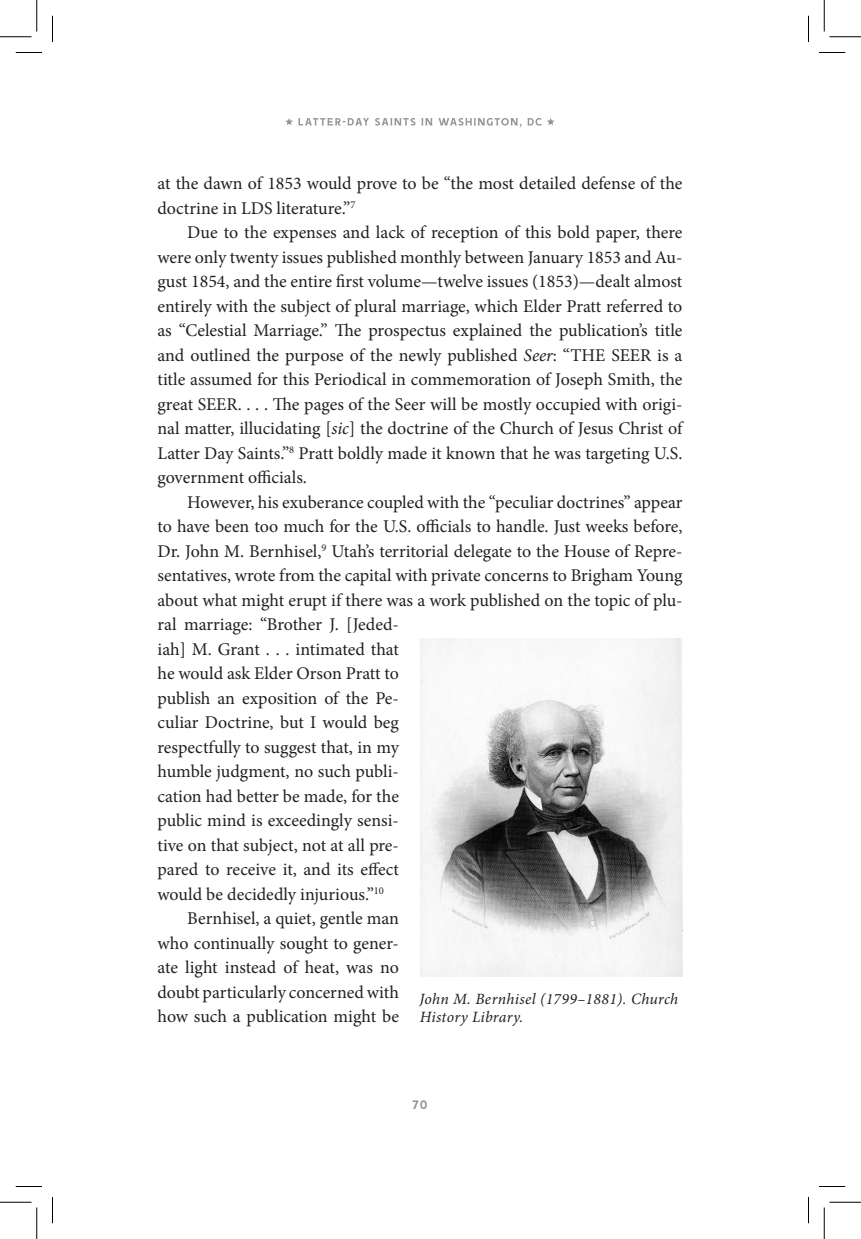
<style>
.page{position:relative;width:861px;height:1239px;background:#fff}
.page>*{position:absolute;margin:0;border:0;box-sizing:border-box;transform-origin:0 0}
.Body_Indent{font:17.85px/24.5px "Minion Pro";color:#231f20}
.t1{font:italic 15.75px/18.4px "Minion Pro";letter-spacing:.015em;color:#231f20}
.t2{font:12.25px "Neilvard One";color:#939598}
.s1{font-style:italic}
</style>
<div class="page">
<svg style="left:286px;top:118px;width:268px;height:9px"></svg>
<img style="left:420px;top:639px;width:262px;height:337px">
<svg style="left:16px;top:52px;width:26px;height:1px"></svg>
<svg style="left:819px;top:52px;width:26px;height:1px"></svg>
<svg style="left:16px;top:1186px;width:26px;height:1px"></svg>
<svg style="left:819px;top:1186px;width:26px;height:1px"></svg>
<svg style="left:52px;top:16px;width:1px;height:26px"></svg>
<svg style="left:52px;top:1197px;width:1px;height:26px"></svg>
<svg style="left:808px;top:16px;width:1px;height:26px"></svg>
<svg style="left:808px;top:1197px;width:1px;height:26px"></svg>
<hr style="left:0;top:36px;width:32px;height:1px;background:#000">
<hr style="left:830px;top:36px;width:31px;height:1px;background:#000">
<hr style="left:0;top:1202px;width:32px;height:1px;background:#000">
<hr style="left:830px;top:1202px;width:31px;height:1px;background:#000">
<hr style="left:36px;top:0;width:1px;height:32px;background:#000">
<hr style="left:36px;top:1208px;width:1px;height:31px;background:#000">
<hr style="left:824px;top:0;width:1px;height:32px;background:#000">
<hr style="left:824px;top:1208px;width:1px;height:31px;background:#000">
<p class="Body_Indent" style="left:158px;top:171px;width:527px">at the dawn of 1853 would prove to be “the most detailed defense of the doctrine in LDS literature.”<sup>7</sup></p>
<p class="Body_Indent" style="left:158px;top:220px;width:527px;text-align:justify;text-indent:30px">Due to the expenses and lack of reception of this bold paper, there were only twenty issues published monthly between January 1853 and Au&shy;gust 1854, and the entire first volume—twelve issues (1853)—dealt almost entirely with the subject of plural marriage, which Elder Pratt referred to as “Celestial Marriage.” The prospectus explained the publication’s title and outlined the purpose of the newly published <span class="s1">Seer</span>: “THE SEER is a title assumed for this Periodical in commemoration of Joseph Smith, the great SEER. . . . The pages of the Seer will be mostly occupied with origi&shy;nal matter, illucidating [<span class="s1">sic</span>] the doctrine of the Church of Jesus Christ of Latter Day Saints.”<sup>8</sup> Pratt boldly made it known that he was targeting U.S. government officials.</p>
<p class="Body_Indent" style="left:158px;top:490px;width:527px;text-indent:30px">However, his exuberance coupled with the “peculiar doctrines” appear to have been too much for the U.S. officials to handle. Just weeks before, Dr. John M. Bernhisel,<sup>9</sup> Utah’s territorial delegate to the House of Repre&shy;sentatives, wrote from the capital with private concerns to Brigham Young about what might erupt if there was a work published on the topic of plu&shy;ral marriage: “Brother J. [Jeded-<br>iah] M. Grant . . . intimated that<br>he would ask Elder Orson Pratt to<br>publish an exposition of the Pe-<br>culiar Doctrine, but I would beg<br>respectfully to suggest that, in my<br>humble judgment, no such publi-<br>cation had better be made, for the<br>public mind is exceedingly sensi-<br>tive on that subject, not at all pre-<br>pared to receive it, and its effect<br>would be decidedly injurious.”<sup>10</sup></p>
<p class="Body_Indent" style="left:158px;top:906px;width:243px;text-align:justify;text-indent:30px">Bernhisel, a quiet, gentle man who continually sought to gener&shy;ate light instead of heat, was no doubt particularly concerned with how such a publication might be</p>
<p class="t1" style="left:420px;top:989px;width:260px">John M. Bernhisel (1799–1881). Church<br>History Library.</p>
<p class="t2" style="left:412px;top:1096px;width:17px">70</p>
</div>
